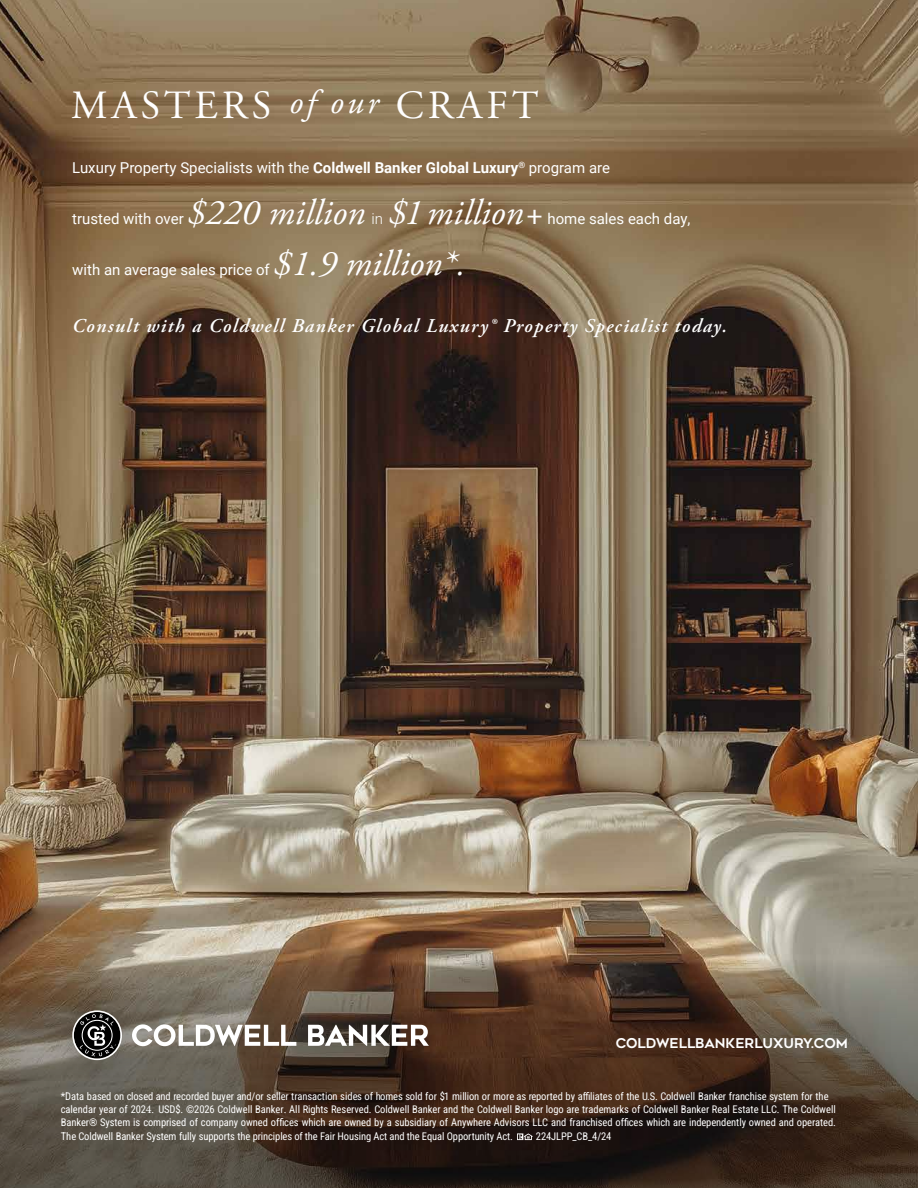
<style>
.page{position:relative;width:918px;height:1188px;background:#fff}
.page>*{position:absolute;margin:0;border:0;box-sizing:border-box;transform-origin:0 0}
.t1{font:40.05px "Adobe Garamond Pro";letter-spacing:.1em;color:#fff}
.t2{font:italic 36px "Adobe Garamond Pro";color:#fff}
.t3{font:italic 600 19.5px "Adobe Garamond Pro";letter-spacing:.07em;color:#fff}
.t4{font:15px "Roboto";color:#fff}
.t5{font:300 15px "Roboto";color:#fff}
.t6{font:700 13.5px "Geometos Neue";color:#fff}
.t7{font:10.5px/13.6px "Roboto Condensed";letter-spacing:-.01em;color:#fff}
.s1{font-style:italic;font-size:33.6px}
.s2{font-weight:700}
.s3{font-family:"Minion Pro";font-size:12px}
</style>
<div class="page">
<img style="left:0;top:0;width:918px;height:959px">
<svg style="left:0;top:959px;width:918px;height:229px;background:#47382d"></svg>
<img style="left:8px;top:970px;width:23px;height:132px">
<img style="left:574px;top:995px;width:315px;height:98px">
<img style="left:31px;top:970px;width:439px;height:132px">
<svg style="left:308px;top:1025px;width:121px;height:21px"></svg>
<svg style="left:132px;top:1024px;width:164px;height:22px"></svg>
<svg style="left:72px;top:1010px;width:50px;height:50px;background:#52504d"></svg>
<img style="left:30px;top:802px;width:859px;height:145px">
<svg style="left:517px;top:1133px;width:16px;height:7px"></svg>
<h1 class="t1" style="left:71px;top:82px;width:469px">MASTERS <span class="s1">of our</span> CRAFT</h1>
<h3 class="t4" style="left:72px;top:157px;width:539px">Luxury Property Specialists with the <span class="s2">Coldwell Banker Global Luxury</span><sup>®</sup> program are</h3>
<h3 class="t4" style="left:72px;top:208px;width:113px">trusted with over</h3>
<h2 class="t2" style="left:187px;top:191px;width:179px">$220 million</h2>
<h2 class="t2" style="left:388px;top:191px;width:157px">$1 million+</h2>
<h3 class="t4" style="left:547px;top:208px;width:145px">home sales each day,</h3>
<h3 class="t5" style="left:371px;top:208px;width:13px">in</h3>
<h2 class="t2" style="left:274px;top:242px;width:194px">$1.9 million*.</h2>
<h3 class="t3" style="left:72px;top:315px;width:656px">Consult with a Coldwell Banker Global Luxury® Property Specialist today.</h3>
<h3 class="t4" style="left:72px;top:259px;width:199px">with an average sales price of</h3>
<p class="t6" style="left:616px;top:1035px;width:234px">COLDWELLBANKERLUXURY.COM</p>
<p class="t7" style="left:61px;top:1089px;width:777px">*Data based on closed and recorded buyer and/or seller transaction sides of homes sold for $1 million or more as reported by affiliates of the U.S. Coldwell Banker franchise system for the calendar year of 202<span class="s3">4</span>. USD$. ©2026 Coldwell Banker. All Rights Reserved. Coldwell Banker and the Coldwell Banker logo are trademarks of Coldwell Banker Real Estate LLC. The Coldwell Banker® System is comprised of company owned offices which are owned by a subsidiary of Anywhere Advisors LLC and franchised offices which are independently owned and operated.<br>The Coldwell Banker System fully supports the principles of the Fair Housing Act and the Equal Opportunity Act.</p>
<p class="t7" style="left:536px;top:1129px;width:77px">224JLPP_CB_4/24</p>
</div>
